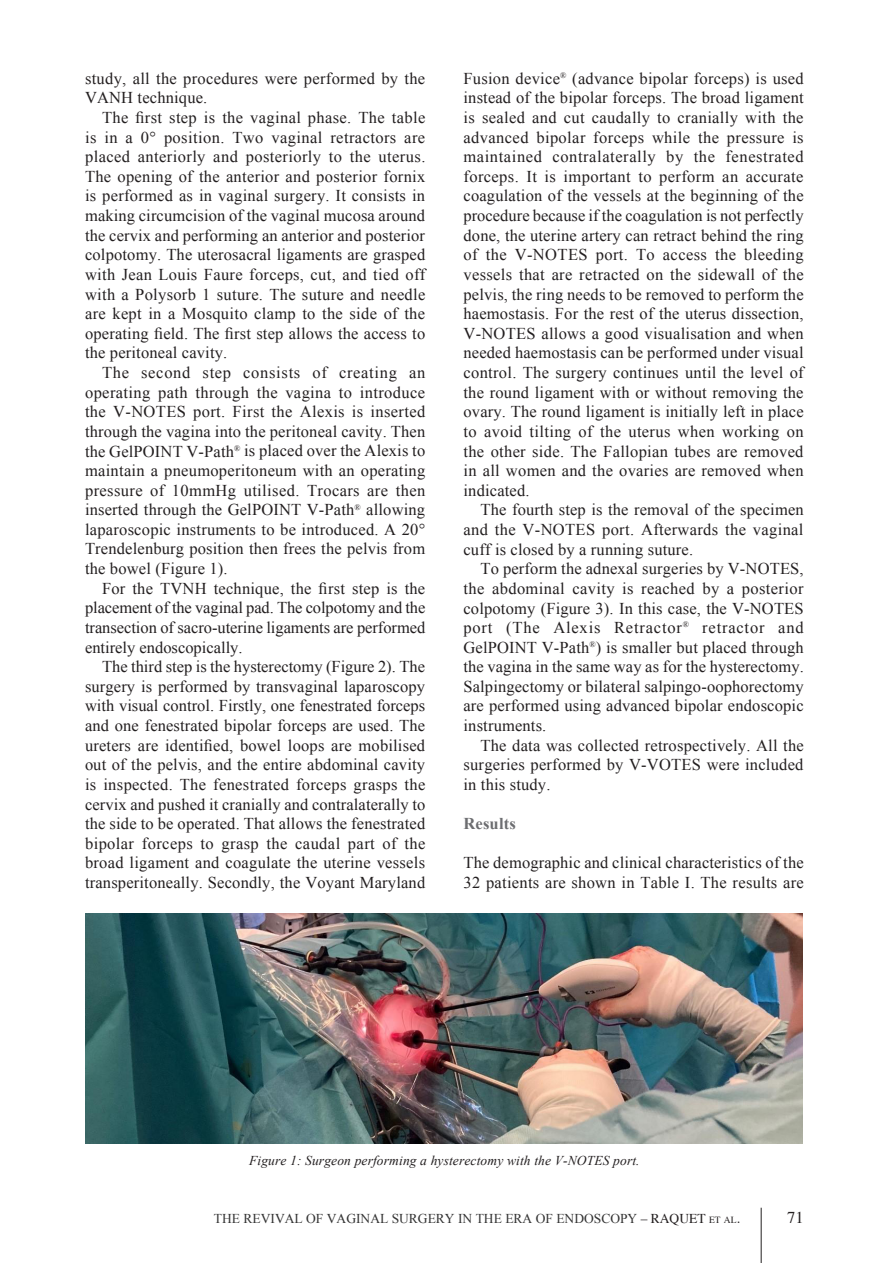
<style>
.page{position:relative;width:893px;height:1263px;background:#fff}
.page>*{position:absolute;margin:0;border:0;box-sizing:border-box;transform-origin:0 0}
.t1{font:16.5px/19.6px "Times New Roman";letter-spacing:.01em;color:#231f20;text-align:justify}
.t2{font:700 16.5px "Times New Roman";letter-spacing:.01em;color:#6c6d70}
.t3{font:16.5px "Times";color:#231f20}
.t4{font:13.5px "Times New Roman";color:#333}
.t5{font:italic 13.5px "Times New Roman";letter-spacing:.01em;color:#231f20}
.s1{font-family:"Times";color:#231f20}
.s2{font-family:"Times";font-size:9.45px;color:#231f20}
</style>
<div class="page">
<hr style="left:761px;top:1208px;width:1px;height:55px;background:#231f20">
<img style="left:85px;top:913px;width:717px;height:230px">
<p class="t1" style="left:85px;top:68px;width:342px">study, all the procedures were performed by the<br>VANH technique.</p>
<p class="t1" style="left:85px;top:107px;width:342px;text-indent:17px">The first step is the vaginal phase. The table is in a 0° position. Two vaginal retractors are placed anteriorly and posteriorly to the uterus.<br>The opening of the anterior and posterior fornix is performed as in vaginal surgery. It consists in making circumcision of the vaginal mucosa around the cervix and performing an anterior and posterior colpotomy. The uterosacral ligaments are grasped with Jean Louis Faure forceps, cut, and tied off with a Polysorb 1 suture. The suture and needle are kept in a Mosquito clamp to the side of the operating field. The first step allows the access to the peritoneal cavity.</p>
<p class="t1" style="left:85px;top:362px;width:342px;text-indent:17px">The second step consists of creating an operating path through the vagina to introduce the V-NOTES port. First the Alexis is inserted through the vagina into the peritoneal cavity. Then the GelPOINT V-Path<sup>®</sup> is placed over the Alexis to maintain a pneumoperitoneum with an operating pressure of 10mmHg utilised. Trocars are then inserted through the GelPOINT V-Path<sup>®</sup> allowing laparoscopic instruments to be introduced. A 20° Trendelenburg position then frees the pelvis from the bowel (Figure 1).</p>
<p class="t1" style="left:85px;top:578px;width:342px;text-indent:17px">For the TVNH technique, the first step is the placement of the vaginal pad. The colpotomy and the transection of sacro-uterine ligaments are performed entirely endoscopically.</p>
<p class="t1" style="left:85px;top:657px;width:342px;text-indent:17px">The third step is the hysterectomy (Figure 2). The surgery is performed by transvaginal laparoscopy with visual control. Firstly, one fenestrated forceps and one fenestrated bipolar forceps are used. The ureters are identified, bowel loops are mobilised out of the pelvis, and the entire abdominal cavity is inspected. The fenestrated forceps grasps the cervix and pushed it cranially and contralaterally to the side to be operated. That allows the fenestrated bipolar forceps to grasp the caudal part of the broad ligament and coagulate the uterine vessels transperitoneally. Secondly, the Voyant Maryland</p>
<p class="t1" style="left:463px;top:68px;width:342px">Fusion device<sup>®</sup> (advance bipolar forceps) is used instead of the bipolar forceps. The broad ligament is sealed and cut caudally to cranially with the advanced bipolar forceps while the pressure is maintained contralaterally by the fenestrated forceps. It is important to perform an accurate coagulation of the vessels at the beginning of the procedure because if the coagulation is not perfectly done, the uterine artery can retract behind the ring of the V-NOTES port. To access the bleeding vessels that are retracted on the sidewall of the pelvis, the ring needs to be removed to perform the haemostasis. For the rest of the uterus dissection, V-NOTES allows a good visualisation and when needed haemostasis can be performed under visual control. The surgery continues until the level of the round ligament with or without removing the ovary. The round ligament is initially left in place to avoid tilting of the uterus when working on the other side. The Fallopian tubes are removed in all women and the ovaries are removed when indicated.</p>
<p class="t1" style="left:463px;top:500px;width:342px;text-indent:17px">The fourth step is the removal of the specimen and the V-NOTES port. Afterwards the vaginal cuff is closed by a running suture.</p>
<p class="t1" style="left:463px;top:559px;width:342px;text-indent:17px">To perform the adnexal surgeries by V-NOTES, the abdominal cavity is reached by a posterior colpotomy (Figure 3). In this case, the V-NOTES port (The Alexis Retractor<sup>®</sup> retractor and GelPOINT V-Path<sup>®</sup>) is smaller but placed through the vagina in the same way as for the hysterectomy.<br>Salpingectomy or bilateral salpingo-oophorectomy are performed using advanced bipolar endoscopic instruments.</p>
<p class="t1" style="left:463px;top:735px;width:342px;text-indent:17px">The data was collected retrospectively. All the surgeries performed by V-VOTES were included in this study.</p>
<p class="t2" style="left:463px;top:812px;width:54px">Results</p>
<p class="t1" style="left:463px;top:853px;width:342px">The demographic and clinical characteristics of the<br>32 patients are shown in Table I. The results are</p>
<p class="t5" style="left:249px;top:1151px;width:392px">Figure 1: Surgeon performing a hysterectomy with the V-NOTES port.</p>
<p class="t4" style="left:214px;top:1209px;width:527px">THE REVIVAL OF VAGINAL SURGERY IN THE ERA OF ENDOSCOPY <span class="s1">– RAQUET</span> <span class="s2">et al</span><span class="s1">.</span></p>
<p class="t3" style="left:787px;top:1202px;width:18px">71</p>
</div>
